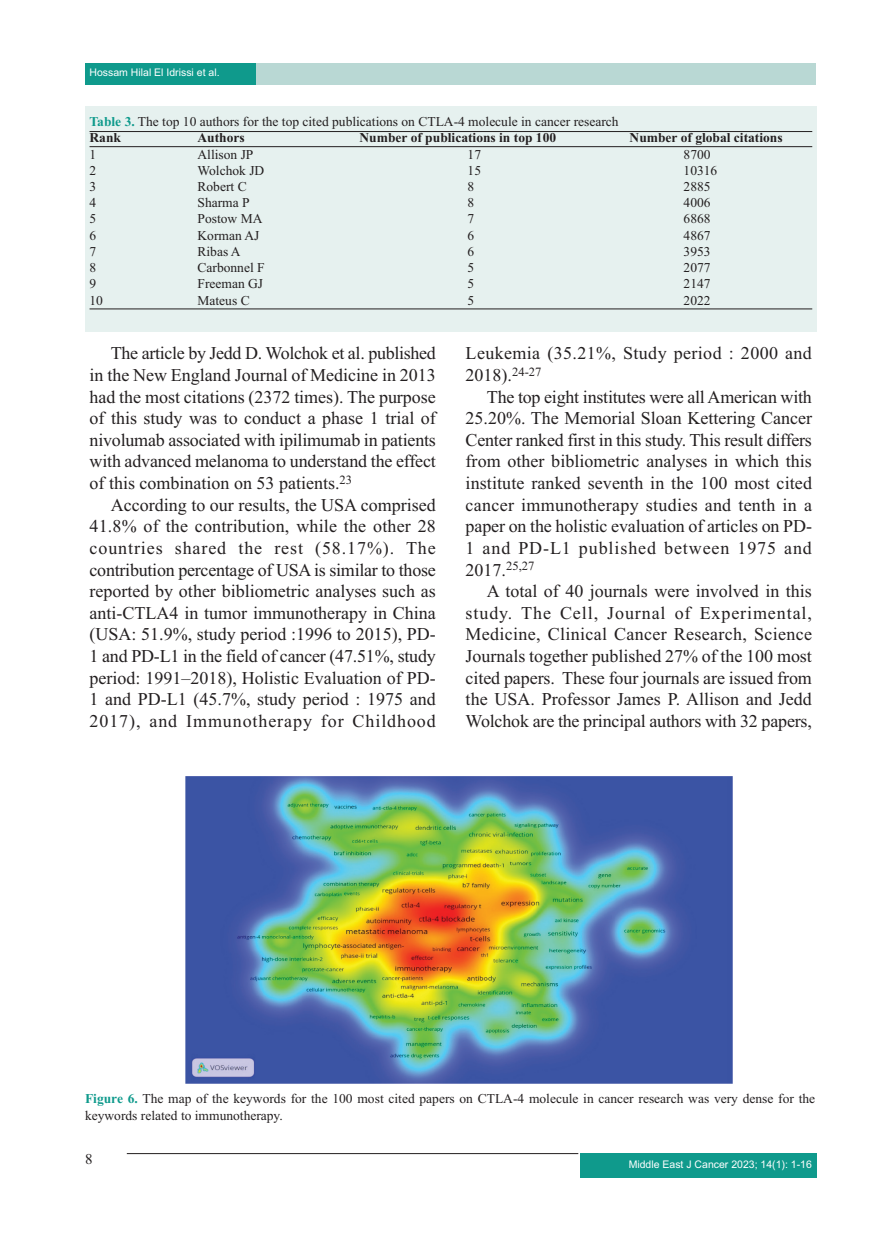
<style>
.page{position:relative;width:893px;height:1234px;background:#fff}
.page>*{position:absolute;margin:0;border:0;box-sizing:border-box;transform-origin:0 0}
.t1{font:18px/21.6px "Times New Roman";color:#231f20;text-align:justify}
.t2{font:18px/21.6px "Times New Roman";letter-spacing:.02em;color:#231f20}
.t3{font:15px "Times New Roman";color:#231f20}
.t4{font:13.5px/16.2px "Times New Roman";color:#231f20}
.t5{font:700 13.5px "Times New Roman";color:#231f20}
.t6{font:10.5px "Arial";color:#fff}
.s1{font-weight:700;color:#0f9a8c}
</style>
<div class="page">
<div style="left:86px;top:64px;width:730px;height:21px;background:#b9d8d4"></div>
<div style="left:85px;top:64px;width:171px;height:21px;background:#0f9a8c"></div>
<div style="left:580px;top:1153px;width:236px;height:24px;background:#0f9a8c"></div>
<hr style="left:127px;top:1152px;width:451px;height:1px;background:#231f20">
<img style="left:185px;top:776px;width:547px;height:306px">
<div style="left:85px;top:106px;width:732px;height:226px;background:#e6f1ef"></div>
<hr style="left:90px;top:131px;width:722px;height:1px;background:#231f20">
<hr style="left:90px;top:146px;width:722px;height:1px;background:#231f20">
<hr style="left:90px;top:308px;width:722px;height:1px;background:#231f20">
<p class="t6" style="left:90px;top:68px;width:132px">Hossam Hilal El Idrissi et al.</p>
<p class="t4" style="left:90px;top:115px;width:531px"><span class="s1">Table 3.</span> The top 10 authors for the top cited publications on CTLA-4 molecule in cancer research</p>
<p class="t5" style="left:90px;top:133px;width:33px">Rank</p>
<p class="t5" style="left:198px;top:133px;width:49px">Authors</p>
<p class="t5" style="left:360px;top:133px;width:198px">Number of publications in top 100</p>
<p class="t5" style="left:630px;top:133px;width:155px">Number of global citations</p>
<p class="t4" style="left:90px;top:147px;width:8px">1</p>
<p class="t4" style="left:198px;top:147px;width:57px">Allison JP</p>
<p class="t4" style="left:468px;top:147px;width:15px">17</p>
<p class="t4" style="left:684px;top:147px;width:28px">8700</p>
<p class="t4" style="left:90px;top:163px;width:8px">2</p>
<p class="t4" style="left:198px;top:163px;width:68px">Wolchok JD</p>
<p class="t4" style="left:468px;top:163px;width:15px">15</p>
<p class="t4" style="left:684px;top:163px;width:35px">10316</p>
<p class="t4" style="left:90px;top:180px;width:8px">3</p>
<p class="t4" style="left:198px;top:180px;width:51px">Robert C</p>
<p class="t4" style="left:468px;top:180px;width:8px">8</p>
<p class="t4" style="left:684px;top:180px;width:28px">2885</p>
<p class="t4" style="left:90px;top:196px;width:8px">4</p>
<p class="t4" style="left:198px;top:196px;width:54px">Sharma P</p>
<p class="t4" style="left:468px;top:196px;width:8px">8</p>
<p class="t4" style="left:684px;top:196px;width:28px">4006</p>
<p class="t4" style="left:90px;top:212px;width:8px">5</p>
<p class="t4" style="left:198px;top:212px;width:66px">Postow MA</p>
<p class="t4" style="left:468px;top:212px;width:8px">7</p>
<p class="t4" style="left:684px;top:212px;width:28px">6868</p>
<p class="t4" style="left:90px;top:228px;width:8px">6</p>
<p class="t4" style="left:198px;top:228px;width:63px">Korman AJ</p>
<p class="t4" style="left:468px;top:228px;width:8px">6</p>
<p class="t4" style="left:684px;top:228px;width:28px">4867</p>
<p class="t4" style="left:90px;top:244px;width:8px">7</p>
<p class="t4" style="left:198px;top:244px;width:45px">Ribas A</p>
<p class="t4" style="left:468px;top:244px;width:8px">6</p>
<p class="t4" style="left:684px;top:244px;width:28px">3953</p>
<p class="t4" style="left:90px;top:261px;width:8px">8</p>
<p class="t4" style="left:198px;top:261px;width:69px">Carbonnel F</p>
<p class="t4" style="left:468px;top:261px;width:8px">5</p>
<p class="t4" style="left:684px;top:261px;width:28px">2077</p>
<p class="t4" style="left:90px;top:277px;width:8px">9</p>
<p class="t4" style="left:198px;top:277px;width:67px">Freeman GJ</p>
<p class="t4" style="left:468px;top:277px;width:8px">5</p>
<p class="t4" style="left:684px;top:277px;width:28px">2147</p>
<p class="t4" style="left:90px;top:293px;width:15px">10</p>
<p class="t4" style="left:198px;top:293px;width:54px">Mateus C</p>
<p class="t4" style="left:468px;top:293px;width:8px">5</p>
<p class="t4" style="left:684px;top:293px;width:28px">2022</p>
<p class="t1" style="left:90px;top:344px;width:348px;text-indent:21px">The article by Jedd D. Wolchok et al. published in the New England Journal of Medicine in 2013 had the most citations (2372 times). The purpose of this study was to conduct a phase 1 trial of nivolumab associated with ipilimumab in patients with advanced melanoma to understand the effect of this combination on 53 patients.<sup>23</sup></p>
<p class="t1" style="left:90px;top:495px;width:348px;text-indent:21px">According to our results, the USA comprised 41.8% of the contribution, while the other 28 countries shared the rest (58.17%). The contribution percentage of USA is similar to those reported by other bibliometric analyses such as anti-CTLA4 in tumor immunotherapy in China (USA: 51.9%, study period :1996 to 2015), PD-1 and PD-L1 in the field of cancer (47.51%, study period: 1991–2018), Holistic Evaluation of PD-1 and PD-L1 (45.7%, study period : 1975 and 2017), and Immunotherapy for Childhood</p>
<p class="t2" style="left:466px;top:344px;width:348px">Leukemia (35.21%, Study period : 2000 and<br>2018).<sup>24-27</sup></p>
<p class="t1" style="left:466px;top:387px;width:348px;text-indent:21px">The top eight institutes were all American with 25.20%. The Memorial Sloan Kettering Cancer Center ranked first in this study. This result differs from other bibliometric analyses in which this institute ranked seventh in the 100 most cited cancer immunotherapy studies and tenth in a paper on the holistic evaluation of articles on PD-1 and PD-L1 published between 1975 and 2017.<sup>25,27</sup></p>
<p class="t1" style="left:466px;top:582px;width:348px;text-indent:21px">A total of 40 journals were involved in this study. The Cell, Journal of Experimental, Medicine, Clinical Cancer Research, Science Journals together published 27% of the 100 most cited papers. These four journals are issued from the USA. Professor James P. Allison and Jedd Wolchok are the principal authors with 32 papers,</p>
<p class="t4" style="left:85px;top:1091px;width:732px"><span class="s1">Figure 6.</span> The map of the keywords for the 100 most cited papers on CTLA-4 molecule in cancer research was very dense for the keywords related to immunotherapy.</p>
<p class="t3" style="left:85px;top:1152px;width:9px">8</p>
<p class="t6" style="left:629px;top:1160px;width:185px">Middle East J Cancer 2023; 14(1): 1-16</p>
</div>
